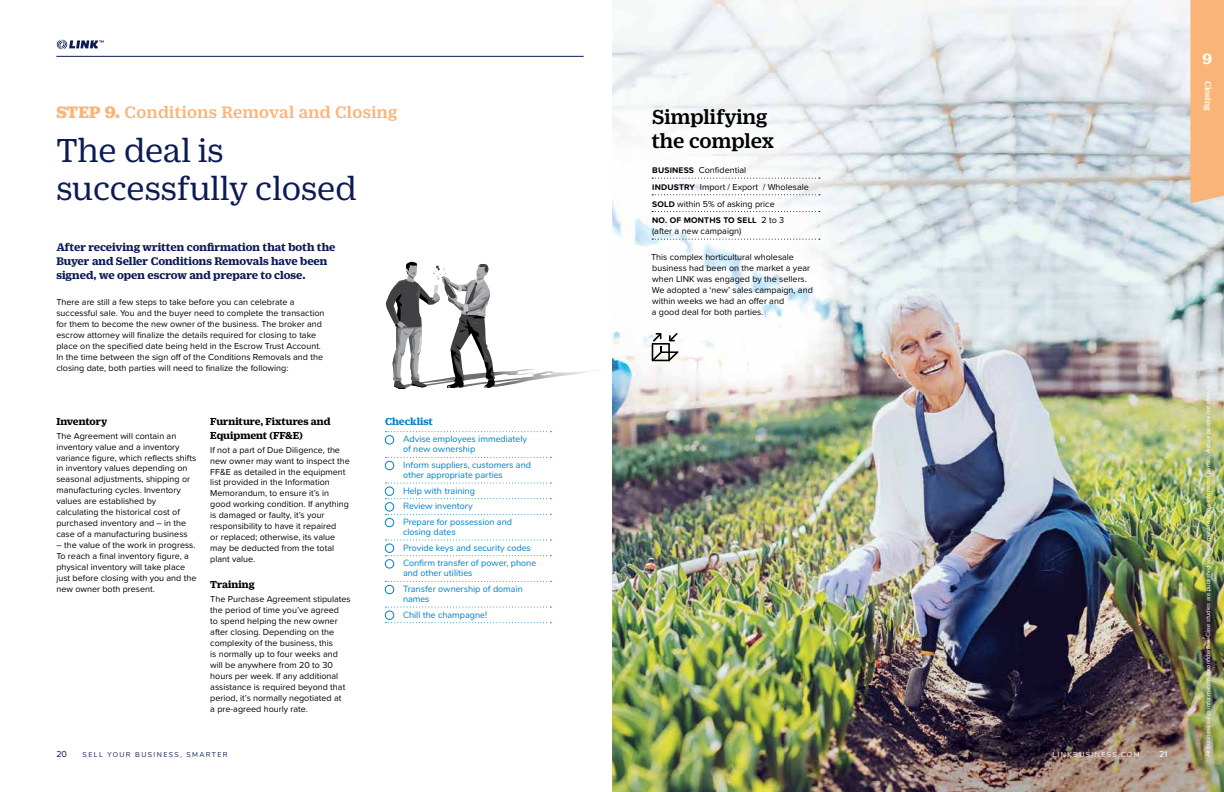
<style>
.page{position:relative;width:1224px;height:792px;background:#fff}
.page>*{position:absolute;margin:0;border:0;box-sizing:border-box;transform-origin:0 0}
.t1{font:36px/38px "Duplicate Ionic";letter-spacing:-.005em;color:#0c1b55}
.t2{font:500 22px/24px "Duplicate Ionic";color:#000}
.t3{font:500 18px "Duplicate Ionic";letter-spacing:.02em;color:#fbb478}
.t4{font:700 16px "Duplicate Ionic";color:#fff}
.t5{font:700 12px/14px "Duplicate Ionic";color:#0c1b55}
.t6{font:700 11px/14px "Duplicate Ionic";color:#000}
.t7{font:700 11px "Duplicate Ionic";letter-spacing:-.005em;color:#0080c6}
.t8{font:9px/11px "Proxima Soft";color:#000}
.t9{font:9px/15.7px "Nunito";color:#0080c6}
.t10{font:500 9px "Duplicate Ionic";letter-spacing:-.005em;color:#fff}
.t11{font:9px "Proxima Soft";color:#0c1b55}
.t12{font:9px "Proxima Soft";color:#fff}
.t13{font:700 8.5px "Proxima Soft";letter-spacing:.02em;color:#000}
.t14{font:7px "Nunito";letter-spacing:.2em;color:#0c1b55}
.t15{font:7px "Nunito";letter-spacing:.2em;color:#fff}
.t16{font:italic 6px "Nunito";color:#fff}
.s1{font-weight:900}
.s2{font-weight:700;font-size:8.5px}
.s3{font-weight:400;font-size:9px}
</style>
<div class="page">
<svg style="left:386px;top:431px;width:165px;height:1px"></svg>
<svg style="left:386px;top:457px;width:165px;height:1px"></svg>
<svg style="left:386px;top:483px;width:165px;height:1px"></svg>
<svg style="left:386px;top:498px;width:165px;height:1px"></svg>
<svg style="left:386px;top:514px;width:165px;height:1px"></svg>
<svg style="left:386px;top:540px;width:165px;height:1px"></svg>
<svg style="left:386px;top:555px;width:165px;height:1px"></svg>
<svg style="left:386px;top:581px;width:165px;height:1px"></svg>
<svg style="left:386px;top:607px;width:165px;height:1px"></svg>
<svg style="left:386px;top:622px;width:165px;height:1px"></svg>
<div style="left:385px;top:435px;width:9px;height:9px;border:1px solid #0080c6;border-radius:50%"></div>
<div style="left:385px;top:461px;width:9px;height:9px;border:1px solid #0080c6;border-radius:50%"></div>
<div style="left:385px;top:487px;width:9px;height:9px;border:1px solid #0080c6;border-radius:50%"></div>
<div style="left:385px;top:502px;width:9px;height:9px;border:1px solid #0080c6;border-radius:50%"></div>
<div style="left:385px;top:518px;width:9px;height:9px;border:1px solid #0080c6;border-radius:50%"></div>
<div style="left:385px;top:544px;width:9px;height:9px;border:1px solid #0080c6;border-radius:50%"></div>
<div style="left:385px;top:559px;width:9px;height:9px;border:1px solid #0080c6;border-radius:50%"></div>
<div style="left:385px;top:585px;width:9px;height:9px;border:1px solid #0080c6;border-radius:50%"></div>
<div style="left:385px;top:611px;width:9px;height:9px;border:1px solid #0080c6;border-radius:50%"></div>
<img style="left:521px;top:369px;width:15px;height:1px">
<img style="left:495px;top:370px;width:103px;height:17px">
<svg style="left:386px;top:262px;width:109px;height:127px"></svg>
<img style="left:612px;top:0;width:612px;height:792px">
<svg style="left:652px;top:178px;width:168px;height:1px"></svg>
<svg style="left:652px;top:194px;width:168px;height:1px"></svg>
<svg style="left:652px;top:211px;width:168px;height:1px"></svg>
<svg style="left:652px;top:239px;width:168px;height:1px"></svg>
<div style="left:1190px;top:0;width:34px;height:203px;background:#fbb478"></div>
<svg style="left:56px;top:40px;width:48px;height:9px"></svg>
<hr style="left:56px;top:56px;width:528px;height:1px;background:#0c1b55">
<svg style="left:652px;top:333px;width:26px;height:28px"></svg>
<div style="left:1195px;top:376px;width:27px;height:392px;background:#000;opacity:.5"></div>
<h3 class="t3" style="left:56px;top:100px;width:343px"><span class="s1">STEP 9.</span> Conditions Removal and Closing</h3>
<h1 class="t1" style="left:56px;top:128px;width:302px">The deal is successfully closed</h1>
<h3 class="t5" style="left:56px;top:239px;width:281px">After receiving written confirmation that both the<br>Buyer and Seller Conditions Removals have been signed, we open escrow and prepare to close.</h3>
<p class="t8" style="left:56px;top:296px;width:270px">There are still a few steps to take before you can celebrate a successful sale. You and the buyer need to complete the transaction for them to become the new owner of the business. The broker and escrow attorney will finalize the details required for closing to take place on the specified date being held in the Escrow Trust Account.<br>In the time between the sign off of the Conditions Removals and the closing date, both parties will need to finalize the following:</p>
<p class="t6" style="left:56px;top:413px;width:52px">Inventory</p>
<p class="t8" style="left:56px;top:430px;width:141px">The Agreement will contain an inventory value and a inventory variance figure, which reflects shifts in inventory values depending on seasonal adjustments, shipping or manufacturing cycles. Inventory values are established by calculating the historical cost of purchased inventory and – in the case of a manufacturing business</p>
<p class="t8" style="left:56px;top:540px;width:142px">– the value of the work in progress.<br>To reach a final inventory figure, a physical inventory will take place just before closing with you and the new owner both present.</p>
<p class="t6" style="left:210px;top:413px;width:122px">Furniture, Fixtures and<br>Equipment (FF&amp;E)</p>
<p class="t8" style="left:210px;top:444px;width:141px">If not a part of Due Diligence, the new owner may want to inspect the<br>FF&amp;E as detailed in the equipment list provided in the Information<br>Memorandum, to ensure it’s in good working condition. If anything is damaged or faulty, it’s your responsibility to have it repaired<br>or replaced; otherwise, its value may be deducted from the total plant value.</p>
<p class="t6" style="left:210px;top:576px;width:46px">Training</p>
<p class="t8" style="left:210px;top:593px;width:142px">The Purchase Agreement stipulates the period of time you’ve agreed<br>to spend helping the new owner after closing. Depending on the complexity of the business, this<br>is normally up to four weeks and will be anywhere from 20 to 30 hours per week. If any additional assistance is required beyond that period, it’s normally negotiated at<br>a pre-agreed hourly rate.</p>
<p class="t11" style="left:56px;top:748px;width:12px">20</p>
<p class="t14" style="left:83px;top:750px;width:147px">SELL YOUR BUSINESS, SMARTER</p>
<p class="t7" style="left:385px;top:413px;width:49px">Checklist</p>
<p class="t9" style="left:403px;top:434px;width:126px;line-height:10px">Advise employees immediately of new ownership</p>
<p class="t9" style="left:403px;top:459px;width:130px;line-height:10px">Inform suppliers, customers and other appropriate parties</p>
<p class="t9" style="left:403px;top:482px;width:110px">Help with training<br>Review inventory<br>Prepare for possession and</p>
<p class="t9" style="left:403px;top:524px;width:135px">closing dates<br>Provide keys and security codes<br>Confirm transfer of power, phone</p>
<p class="t9" style="left:403px;top:565px;width:121px">and other utilities<br>Transfer ownership of domain</p>
<p class="t9" style="left:403px;top:591px;width:86px">names<br>Chill the champagne!</p>
<h2 class="t2" style="left:651px;top:103px;width:124px">Simplifying the complex</h2>
<p class="t8" style="left:652px;top:162px;width:158px;line-height:16.7px"><span class="s2">BUSINESS</span> Confidential<br><span class="s2">INDUSTRY</span> Import / Export / Wholesale<br><span class="s2">SOLD</span> within 5% of asking price</p>
<p class="t13" style="left:652px;top:214px;width:134px">NO. OF MONTHS TO SELL <span class="s3">2 to 3</span></p>
<p class="t8" style="left:652px;top:225px;width:91px">(after a new campaign)</p>
<p class="t8" style="left:651px;top:251px;width:163px">This complex horticultural wholesale business had been on the market a year when LINK was engaged by the sellers.<br>We adopted a ‘new’ sales campaign, and within weeks we had an offer and<br>a good deal for both parties.</p>
<h3 class="t4" style="left:1203px;top:47px;width:11px">9</h3>
<p class="t10" style="left:1214px;top:81px;width:32px;rotate:90deg">Closing</p>
<p class="t15" style="left:1053px;top:750px;width:89px">LINKBUSINESS.COM</p>
<p class="t12" style="left:1159px;top:748px;width:10px">21</p>
<p class="t16" style="left:1204px;top:757px;width:374px;rotate:-90deg">All business sales information is confidential. Case studies are published with permission of the interested parties. Actual people not shown.</p>
</div>
